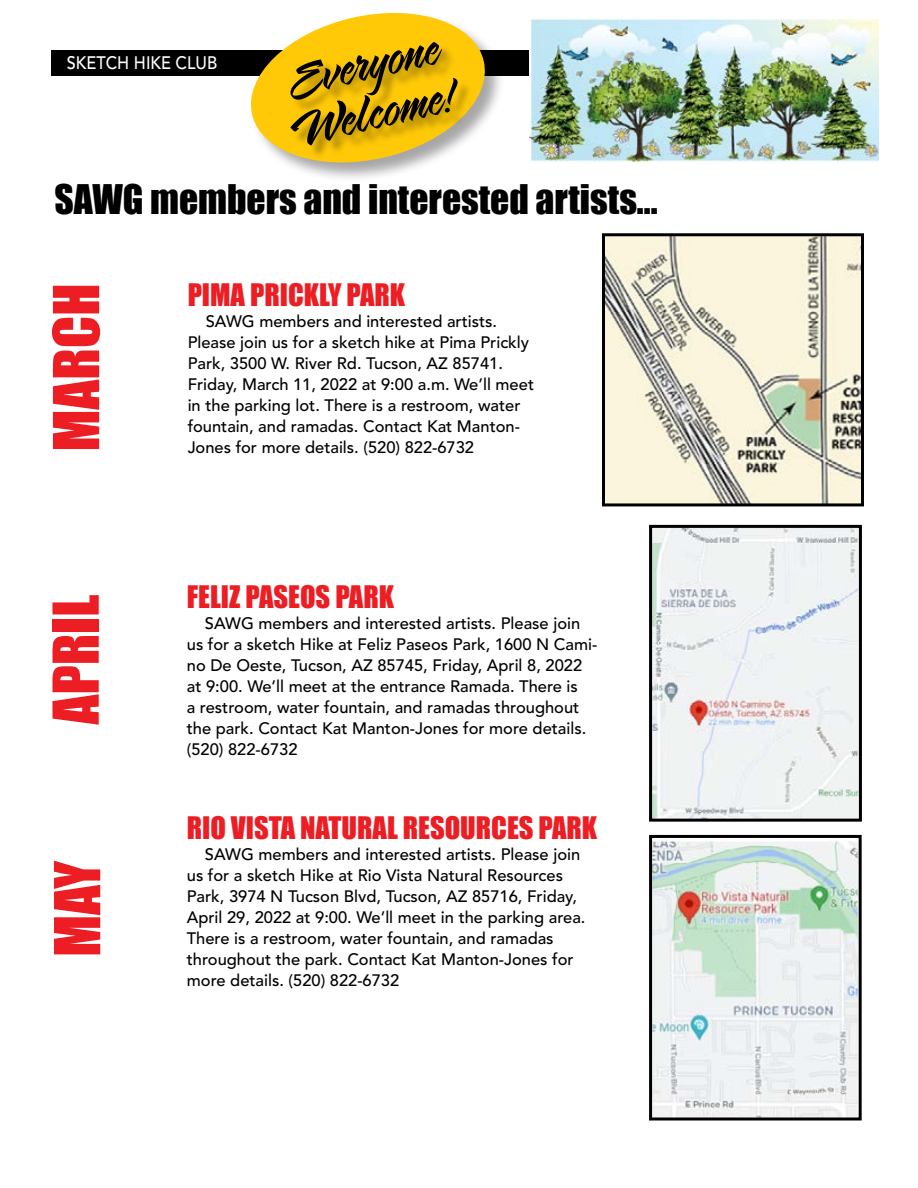
<style>
.page{position:relative;width:918px;height:1188px;background:#fff}
.page>*{position:absolute;margin:0;border:0;box-sizing:border-box;transform-origin:0 0}
.t1{font:60px/49.5px "LHF Sarah Script Neue";color:#000}
.t2{font:58.5px "Impact";color:#ed1d24}
.t3{font:37.5px "Impact";color:#000}
.t4{font:28.5px "Impact";color:#ed1d24}
.t5{font:500 18px "Avenir LT Std";color:#fff;scale:.91 1}
.t6{font:500 16.5px/21px "Avenir LT Std";color:#000}
</style>
<div class="page">
<div style="left:51px;top:50px;width:810px;height:26px;background:#000"></div>
<img style="left:529px;top:19px;width:350px;height:142px">
<div style="left:251px;top:13px;width:254px;height:169px;background:#000;opacity:.35"></div>
<svg style="left:250px;top:12px;width:243px;height:160px"></svg>
<div style="left:292px;top:44px;width:180px;height:115px;background:#000;opacity:.3"></div>
<img style="left:606px;top:237px;width:254px;height:265px">
<div style="left:602px;top:233px;width:262px;height:273px;border:3px solid #000"></div>
<img style="left:653px;top:529px;width:205px;height:289px">
<div style="left:649px;top:525px;width:213px;height:297px;border:3px solid #000"></div>
<img style="left:653px;top:839px;width:205px;height:277px">
<div style="left:649px;top:835px;width:213px;height:285px;border:3px solid #000"></div>
<p class="t5" style="left:67px;top:53px;width:167px">SKETCH HIKE CLUB</p>
<h1 class="t1" style="left:279px;top:64px;width:172px;rotate:-13deg">Everyone<br>Welcome!</h1>
<h3 class="t3" style="left:55px;top:171px;width:605px">SAWG members and interested artists...</h3>
<h2 class="t2" style="left:31px;top:451px;width:170px;rotate:-90deg">MARCH</h2>
<h2 class="t2" style="left:30px;top:724px;width:131px;rotate:-90deg">APRIL</h2>
<h2 class="t2" style="left:32px;top:957px;width:98px;rotate:-90deg">MAY</h2>
<h3 class="t4" style="left:188px;top:273px;width:219px">PIMA PRICKLY PARK</h3>
<p class="t6" style="left:188px;top:311px;width:348px;text-indent:18px">SAWG members and interested artists.<br>Please join us for a sketch hike at Pima Prickly Park, 3500 W. River Rd. Tucson, AZ 85741.<br>Friday, March 11, 2022 at 9:00 a.m. We’ll meet in the parking lot. There is a restroom, water fountain, and ramadas. Contact Kat Manton-</p>
<p class="t6" style="left:188px;top:437px;width:288px">Jones for more details. (520) 822-6732</p>
<h3 class="t4" style="left:187px;top:575px;width:209px">FELIZ PASEOS PARK</h3>
<p class="t6" style="left:187px;top:613px;width:412px;text-indent:18px">SAWG members and interested artists. Please join us for a sketch Hike at Feliz Paseos Park, 1600 N Cami&shy;no De Oeste, Tucson, AZ 85745, Friday, April 8, 2022 at 9:00. We’ll meet at the entrance Ramada. There is<br>a restroom, water fountain, and ramadas throughout the park. Contact Kat Manton-Jones for more details. (520) 822-6732</p>
<h3 class="t4" style="left:187px;top:806px;width:412px">RIO VISTA NATURAL RESOURCES PARK</h3>
<p class="t6" style="left:187px;top:844px;width:400px;text-indent:18px">SAWG members and interested artists. Please join us for a sketch Hike at Rio Vista Natural Resources Park, 3974 N Tucson Blvd, Tucson, AZ 85716, Friday, April 29, 2022 at 9:00. We’ll meet in the parking area.<br>There is a restroom, water fountain, and ramadas throughout the park. Contact Kat Manton-Jones for more details. (520) 822-6732</p>
</div>
